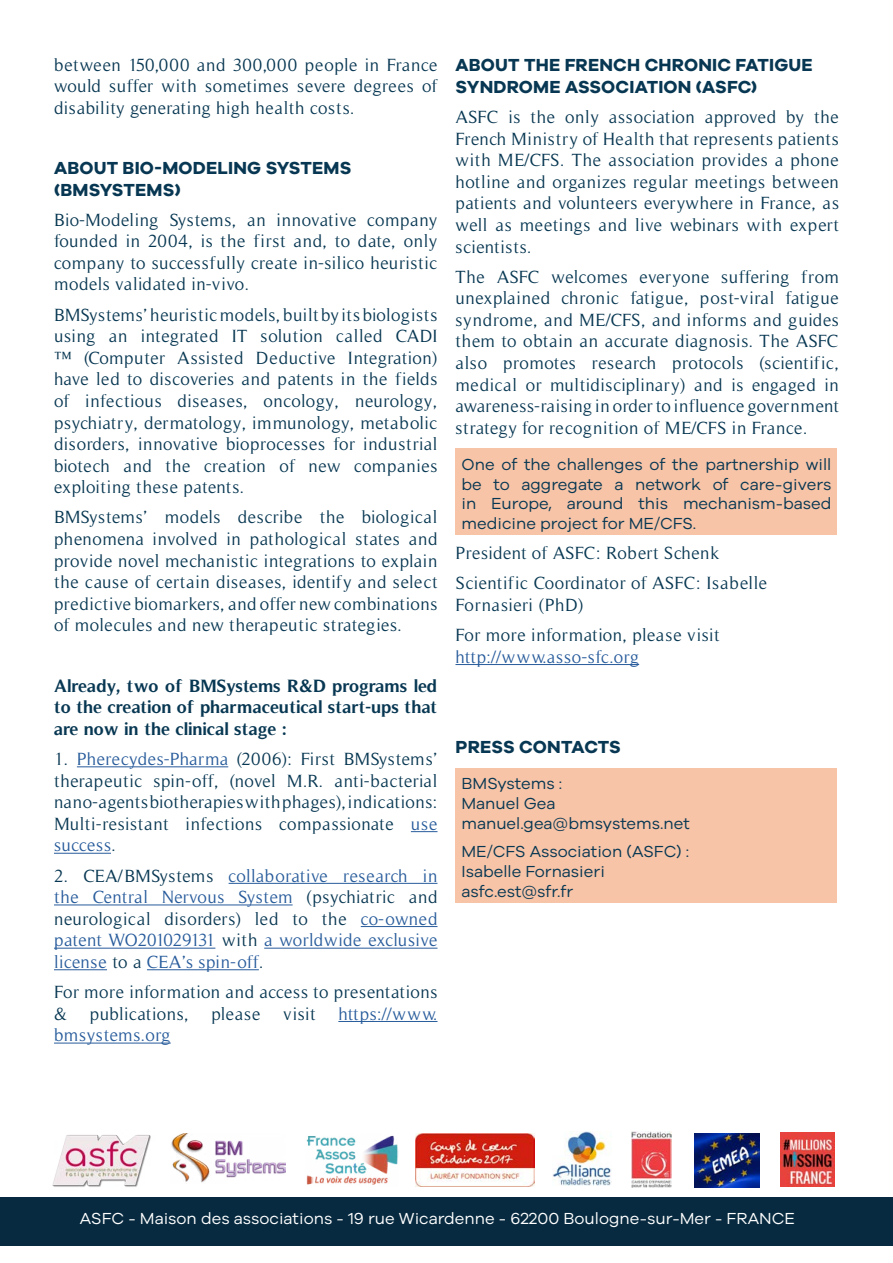
<style>
.page{position:relative;width:893px;height:1263px;background:#fff}
.page>*{position:absolute;margin:0;border:0;box-sizing:border-box;transform-origin:0 0}
.t1{font:18px/21.6px "Timeless";letter-spacing:.03em;color:#073752;text-align:justify}
.t2{font:18px/21.6px "Timeless";letter-spacing:.025em;color:#275b9b;text-align:justify}
.t3{font:700 18px/21.6px "Timeless";color:#073752;text-align:justify}
.t4{font:700 18px/21.6px "Galyon";letter-spacing:.01em;color:#073752}
.t5{font:18px "Timeless";letter-spacing:.05em;color:#275b9b}
.t6{font:16.5px/19.8px "Galyon";color:#073752}
.t7{font:16.5px "Galyon";color:#fff}
.s1{color:#275b9b}
.s2{color:#073752}
</style>
<div class="page">
<hr style="left:77px;top:766px;width:151px;height:1px;background:#275b9b">
<svg style="left:411px;top:831px;width:26px;height:1px"></svg>
<hr style="left:54px;top:853px;width:57px;height:1px;background:#275b9b">
<hr style="left:229px;top:883px;width:208px;height:1px;background:#275b9b">
<hr style="left:54px;top:904px;width:239px;height:1px;background:#275b9b">
<hr style="left:361px;top:926px;width:76px;height:1px;background:#275b9b">
<hr style="left:54px;top:948px;width:161px;height:1px;background:#275b9b">
<hr style="left:264px;top:948px;width:173px;height:1px;background:#275b9b">
<hr style="left:54px;top:969px;width:53px;height:1px;background:#275b9b">
<hr style="left:147px;top:969px;width:112px;height:1px;background:#275b9b">
<hr style="left:338px;top:1021px;width:99px;height:1px;background:#275b9b">
<hr style="left:54px;top:1042px;width:117px;height:1px;background:#275b9b">
<hr style="left:455px;top:664px;width:184px;height:1px;background:#275b9b">
<div style="left:455px;top:448px;width:382px;height:87px;background:#f7c4a7"></div>
<div style="left:455px;top:767px;width:382px;height:135px;background:#f7c4a7"></div>
<div style="left:0;top:1197px;width:893px;height:48px;background:#072a40"></div>
<img style="left:306px;top:1135px;width:92px;height:50px">
<img style="left:553px;top:1132px;width:59px;height:53px">
<img style="left:415px;top:1133px;width:119px;height:53px">
<img style="left:695px;top:1134px;width:64px;height:53px">
<img style="left:171px;top:1133px;width:114px;height:50px">
<img style="left:631px;top:1132px;width:40px;height:55px">
<img style="left:781px;top:1133px;width:54px;height:53px">
<img style="left:52px;top:1135px;width:99px;height:52px">
<p class="t1" style="left:54px;top:54px;width:385px">between 150,000 and 300,000 people in France would suffer with sometimes severe degrees of disability generating high health costs.</p>
<p class="t4" style="left:54px;top:157px;width:299px">ABOUT BIO-MODELING SYSTEMS (BMSYSTEMS)</p>
<p class="t1" style="left:54px;top:209px;width:385px">Bio-Modeling Systems, an innovative company founded in 2004, is the first and, to date, only company to successfully create in-silico heuristic models validated in-vivo.</p>
<p class="t1" style="left:54px;top:304px;width:385px">BMSystems’ heuristic models, built by its biologists using an integrated IT solution called CADI ™ (Computer Assisted Deductive Integration) have led to discoveries and patents in the fields of infectious diseases, oncology, neurology, psychiatry, dermatology, immunology, metabolic disorders, innovative bioprocesses for industrial biotech and the creation of new companies exploiting these patents.</p>
<p class="t1" style="left:54px;top:507px;width:385px">BMSystems’ models describe the biological phenomena involved in pathological states and provide novel mechanistic integrations to explain the cause of certain diseases, identify and select predictive biomarkers, and offer new combinations of molecules and new therapeutic strategies.</p>
<p class="t3" style="left:54px;top:675px;width:385px">Already, two of BMSystems R&amp;D programs led to the creation of pharmaceutical start-ups that are now in the clinical stage :</p>
<p class="t1" style="left:54px;top:748px;width:385px">1. <span class="s1">Pherecydes-Pharma</span> (2006): First BMSystems’ therapeutic spin-off, (novel M.R. anti-bacterial nano-agents biotherapies with phages), indications:<br>Multi-resistant infections compassionate <span class="s1">use success</span>.</p>
<p class="t2" style="left:54px;top:865px;width:385px"><span class="s2">2. CEA/BMSystems</span> collaborative research in the Central Nervous System <span class="s2">(psychiatric and neurological disorders) led to the</span> co-owned patent WO201029131 <span class="s2">with</span> a worldwide exclusive license <span class="s2">to a</span> CEA’s spin-off<span class="s2">.</span></p>
<p class="t1" style="left:54px;top:981px;width:385px">For more information and access to presentations &amp;</p>
<p class="t1" style="left:90px;top:1003px;width:101px">publications,</p>
<p class="t1" style="left:211px;top:1003px;width:51px">please</p>
<p class="t1" style="left:283px;top:1003px;width:34px">visit</p>
<p class="t5" style="left:338px;top:1003px;width:101px">https://www.</p>
<p class="t2" style="left:54px;top:1024px;width:118px">bmsystems.org</p>
<p class="t4" style="left:456px;top:54px;width:359px">ABOUT THE FRENCH CHRONIC FATIGUE<br>SYNDROME ASSOCIATION (ASFC)</p>
<p class="t1" style="left:455px;top:106px;width:385px">ASFC is the only association approved by the French Ministry of Health that represents patients with ME/CFS. The association provides a phone hotline and organizes regular meetings between patients and volunteers everywhere in France, as well as meetings and live webinars with expert scientists.</p>
<p class="t1" style="left:455px;top:266px;width:385px">The ASFC welcomes everyone suffering from unexplained chronic fatigue, post-viral fatigue syndrome, and ME/CFS, and informs and guides them to obtain an accurate diagnosis. The ASFC also promotes research protocols (scientific, medical or multidisciplinary) and is engaged in awareness-raising in order to influence government strategy for recognition of ME/CFS in France.</p>
<p class="t6" style="left:461px;top:453px;width:371px;text-align:justify">One of the challenges of the partnership will be to aggregate a network of care-givers in Europe, around this mechanism-based medicine project for ME/CFS.</p>
<p class="t1" style="left:455px;top:538px;width:313px;line-height:30.2px">President of ASFC: Robert Schenk<br>Scientific Coordinator of ASFC: Isabelle</p>
<p class="t1" style="left:455px;top:590px;width:266px;line-height:30.2px">Fornasieri (PhD)<br>For more information, please visit</p>
<p class="t2" style="left:455px;top:646px;width:185px">http://www.asso-sfc.org</p>
<p class="t4" style="left:456px;top:736px;width:167px">PRESS CONTACTS</p>
<p class="t6" style="left:461px;top:772px;width:230px">BMSystems :<br>Manuel Gea manuel.gea@bmsystems.net</p>
<p class="t6" style="left:461px;top:840px;width:229px">ME/CFS Association (ASFC) :<br>Isabelle Fornasieri asfc.est@sfr.fr</p>
<p class="t7" style="left:80px;top:1206px;width:716px">ASFC - Maison des associations - 19 rue Wicardenne - 62200 Boulogne-sur-Mer - FRANCE</p>
</div>
